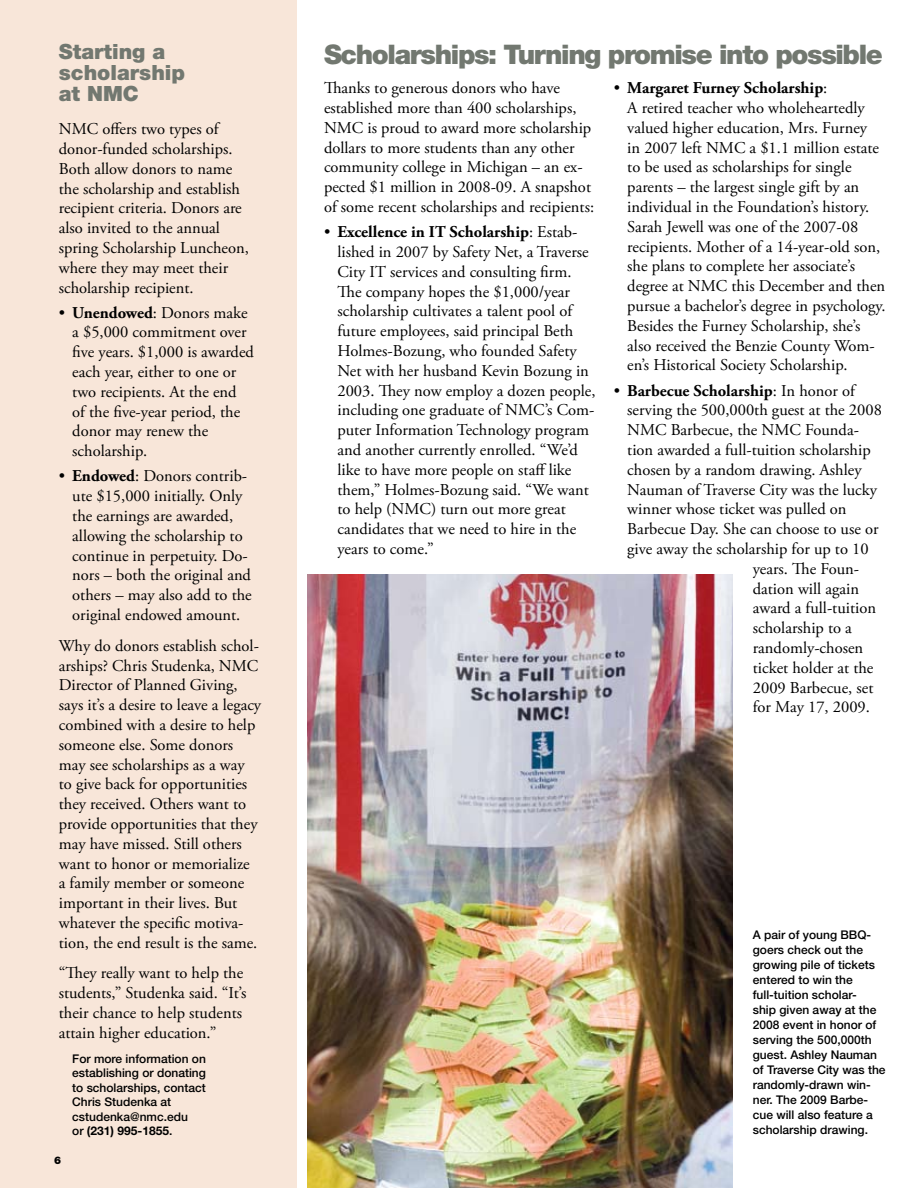
<style>
.page{position:relative;width:918px;height:1188px;background:#fff}
.page>*{position:absolute;margin:0;border:0;box-sizing:border-box;transform-origin:0 0}
.t1{font:900 27px "Helvetica Neue";letter-spacing:-.05em;color:#727870}
.t2{font:900 21px/21px "Helvetica Neue";color:#727870}
.t3{font:16.5px/19.8px "Adobe Garamond Pro";color:#000}
.t4{font:700 16.5px "Adobe Garamond Pro";color:#000}
.t5{font:500 12px/15px "Helvetica Neue";color:#000}
.t6{font:900 10.5px "Helvetica Neue";color:#000}
.s1{font-weight:700}
.s2{font-weight:400}
</style>
<div class="page">
<img style="left:308px;top:574px;width:425px;height:614px">
<div style="left:0;top:0;width:297px;height:1188px;background:#f8e6d9"></div>
<p class="t2" style="left:59px;top:41px;width:128px">Starting a scholarship at NMC</p>
<p class="t3" style="left:59px;top:120px;width:192px">NMC offers two types of donor-funded scholarships.<br>Both allow donors to name the scholarship and establish recipient criteria. Donors are also invited to the annual spring Scholarship Luncheon, where they may meet their scholarship recipient.</p>
<p class="t3" style="left:72px;top:303px;width:183px;text-indent:-13px">• <span class="s1">Unendowed</span>: Donors make a $5,000 commitment over five years. $1,000 is awarded each year, either to one or two recipients. At the end<br>of the five-year period, the donor may renew the scholarship.</p>
<p class="t3" style="left:72px;top:467px;width:181px;text-indent:-14px">• <span class="s1">Endowed</span>: Donors contrib&shy;ute $15,000 initially. Only the earnings are awarded, allowing the scholarship to continue in perpetuity. Do&shy;nors – both the original and others – may also add to the original endowed amount.</p>
<p class="t3" style="left:59px;top:636px;width:204px">Why do donors establish schol&shy;arships? Chris Studenka, NMC<br>Director of Planned Giving, says it’s a desire to leave a legacy combined with a desire to help someone else. Some donors may see scholarships as a way to give back for opportunities they received. Others want to provide opportunities that they may have missed. Still others want to honor or memorialize<br>a family member or someone important in their lives. But whatever the specific motiva&shy;tion, the end result is the same.</p>
<p class="t3" style="left:59px;top:964px;width:189px">“They really want to help the students,” Studenka said. “It’s their chance to help students attain higher education.”</p>
<p class="t5" style="left:72px;top:1051px;width:135px;line-height:14.4px">For more information on establishing or donating to scholarships, contact<br>Chris Studenka at cstudenka@nmc.edu<br>or <span class="s1">(231) 995-1855</span>.</p>
<p class="t6" style="left:54px;top:1154px;width:9px">6</p>
<h1 class="t1" style="left:324px;top:38px;width:560px">Scholarships: Turning promise into possible</h1>
<p class="t3" style="left:324px;top:79px;width:272px">Thanks to generous donors who have established more than 400 scholarships, NMC is proud to award more scholarship dollars to more students than any other community college in Michigan – an ex&shy;pected $1 million in 2008-09. A snapshot of some recent scholarships and recipients:</p>
<p class="t3" style="left:337px;top:223px;width:260px;text-indent:-13px">• <span class="s1">Excellence in IT Scholarship</span>: Estab&shy;lished in 2007 by Safety Net, a Traverse City IT services and consulting firm.<br>The company hopes the $1,000/year scholarship cultivates a talent pool of future employees, said principal Beth Holmes-Bozung, who founded Safety Net with her husband Kevin Bozung in 2003. They now employ a dozen people, including one graduate of NMC’s Com&shy;puter Information Technology program and another currently enrolled. “We’d like to have more people on staff like them,” Holmes-Bozung said. “We want to help (NMC) turn out more great candidates that we need to hire in the years to come.”</p>
<p class="t3" style="left:627px;top:79px;width:260px;text-indent:-14px">• <span class="s1">Margaret Furney Scholarship</span>:<br>A retired teacher who wholeheartedly valued higher education, Mrs. Furney<br>in 2007 left NMC a $1.1 million estate to be used as scholarships for single parents – the largest single gift by an individual in the Foundation’s history.<br>Sarah Jewell was one of the 2007-08 recipients. Mother of a 14-year-old son, she plans to complete her associate’s degree at NMC this December and then pursue a bachelor’s degree in psychology.<br>Besides the Furney Scholarship, she’s also received the Benzie County Wom&shy;en’s Historical Society Scholarship.</p>
<p class="t4" style="left:614px;top:381px;width:243px"><span class="s2">•</span> Barbecue Scholarship<span class="s2">: In honor of</span></p>
<p class="t3" style="left:627px;top:401px;width:256px">serving the 500,000th guest at the 2008</p>
<p class="t3" style="left:627px;top:421px;width:233px">NMC Barbecue, the NMC Founda-</p>
<p class="t3" style="left:627px;top:440px;width:245px">tion awarded a full-tuition scholarship</p>
<p class="t3" style="left:627px;top:460px;width:236px">chosen by a random drawing. Ashley</p>
<p class="t3" style="left:627px;top:480px;width:251px">Nauman of Traverse City was the lucky</p>
<p class="t3" style="left:627px;top:500px;width:221px">winner whose ticket was pulled on</p>
<p class="t3" style="left:627px;top:520px;width:253px">Barbecue Day. She can choose to use or</p>
<p class="t3" style="left:627px;top:539px;width:243px">give away the scholarship for up to 10</p>
<p class="t3" style="left:753px;top:559px;width:108px">years. The Foun-</p>
<p class="t3" style="left:753px;top:579px;width:108px">dation will again</p>
<p class="t3" style="left:753px;top:599px;width:125px">award a full-tuition</p>
<p class="t3" style="left:753px;top:619px;width:101px">scholarship to a</p>
<p class="t3" style="left:753px;top:638px;width:112px">randomly-chosen</p>
<p class="t3" style="left:753px;top:658px;width:122px">ticket holder at the</p>
<p class="t3" style="left:753px;top:678px;width:122px">2009 Barbecue, set</p>
<p class="t3" style="left:753px;top:698px;width:119px">for May 17, 2009.</p>
<p class="t5" style="left:753px;top:927px;width:134px">A pair of young BBQ&shy;goers check out the growing pile of tickets entered to win the full-tuition scholar-<br>ship given away at the<br>2008 event in honor of serving the 500,000th guest. Ashley Nauman of Traverse City was the randomly-drawn win&shy;ner. The 2009 Barbe&shy;cue will also feature a scholarship drawing.</p>
</div>
